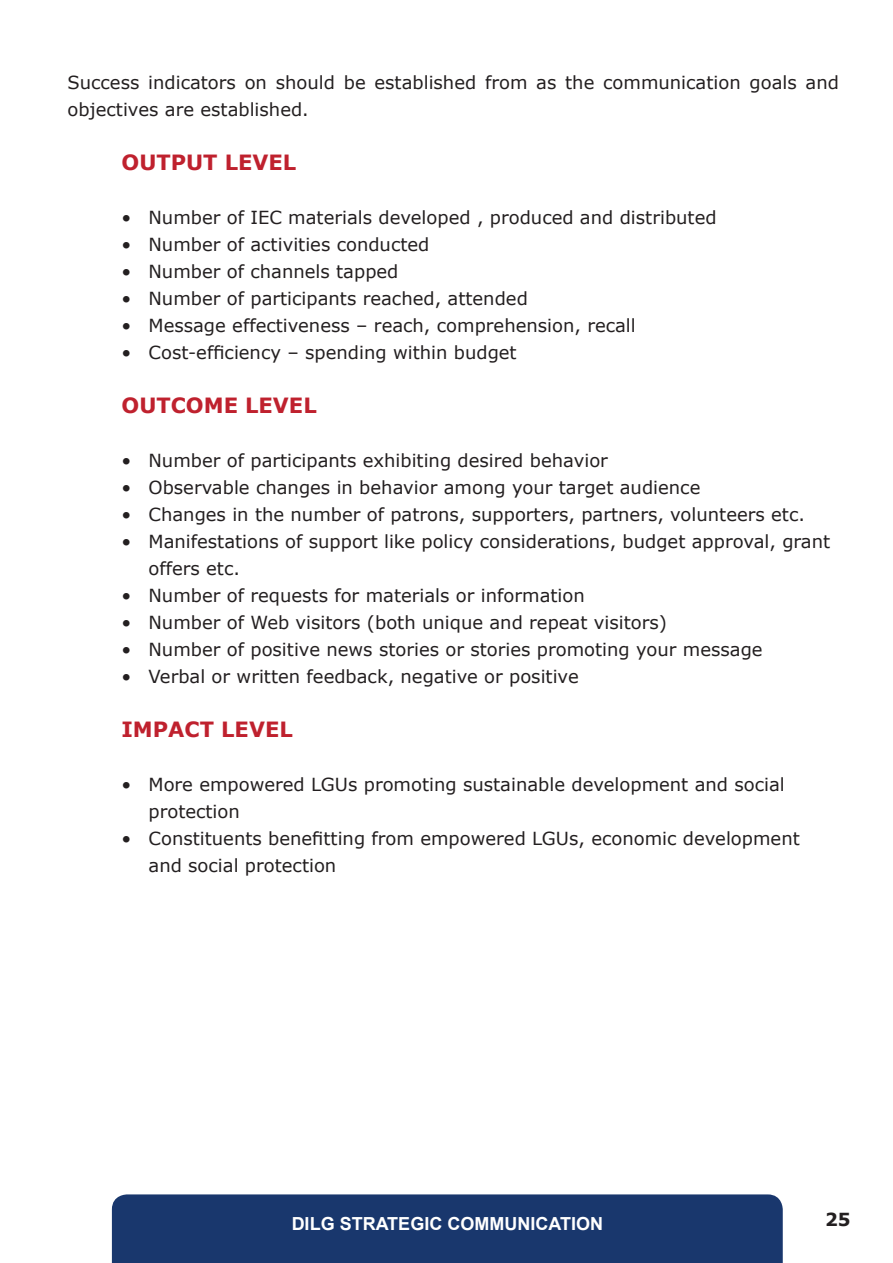
<style>
.page{position:relative;width:893px;height:1263px;background:#fff}
.page>*{position:absolute;margin:0;border:0;box-sizing:border-box;transform-origin:0 0}
.t1{font:700 21px "Verdana";color:#bf212e}
.t2{font:18px/27px "Verdana";color:#231f20}
.t3{font:700 18px "Arial";color:#fff}
.t4{font:700 18px "Verdana";color:#231f20}
</style>
<div class="page">
<div style="left:112px;top:1194px;width:671px;height:69px;background:#19376d"></div>
<p class="t2" style="left:68px;top:69px;width:773px">Success indicators on should be established from as the communication goals and objectives are established.</p>
<p class="t1" style="left:121px;top:148px;width:176px">OUTPUT LEVEL</p>
<p class="t2" style="left:122px;top:204px;width:597px">• Number of IEC materials developed , produced and distributed</p>
<p class="t2" style="left:122px;top:231px;width:309px">• Number of activities conducted</p>
<p class="t2" style="left:122px;top:258px;width:278px">• Number of channels tapped</p>
<p class="t2" style="left:122px;top:285px;width:408px">• Number of participants reached, attended</p>
<p class="t2" style="left:122px;top:312px;width:516px">• Message effectiveness – reach, comprehension, recall</p>
<p class="t2" style="left:122px;top:339px;width:397px">• Cost-efficiency – spending within budget</p>
<p class="t1" style="left:121px;top:391px;width:197px">OUTCOME LEVEL</p>
<p class="t2" style="left:122px;top:447px;width:488px">• Number of participants exhibiting desired behavior</p>
<p class="t2" style="left:122px;top:474px;width:580px">• Observable changes in behavior among your target audience</p>
<p class="t2" style="left:122px;top:501px;width:685px">• Changes in the number of patrons, supporters, partners, volunteers etc.</p>
<p class="t2" style="left:148px;top:528px;width:683px;text-indent:-27px">• Manifestations of support like policy considerations, budget approval, grant offers etc.</p>
<p class="t2" style="left:122px;top:582px;width:465px">• Number of requests for materials or information</p>
<p class="t2" style="left:122px;top:609px;width:547px">• Number of Web visitors (both unique and repeat visitors)</p>
<p class="t2" style="left:122px;top:636px;width:643px">• Number of positive news stories or stories promoting your message</p>
<p class="t2" style="left:122px;top:663px;width:459px">• Verbal or written feedback, negative or positive</p>
<p class="t1" style="left:121px;top:715px;width:173px">IMPACT LEVEL</p>
<p class="t2" style="left:148px;top:771px;width:638px;text-indent:-27px">• More empowered LGUs promoting sustainable development and social protection</p>
<p class="t2" style="left:148px;top:825px;width:653px;text-indent:-27px">• Constituents benefitting from empowered LGUs, economic development and social protection</p>
<p class="t3" style="left:292px;top:1212px;width:313px">DILG STRATEGIC COMMUNICATION</p>
<p class="t4" style="left:825px;top:1207px;width:27px">25</p>
</div>
